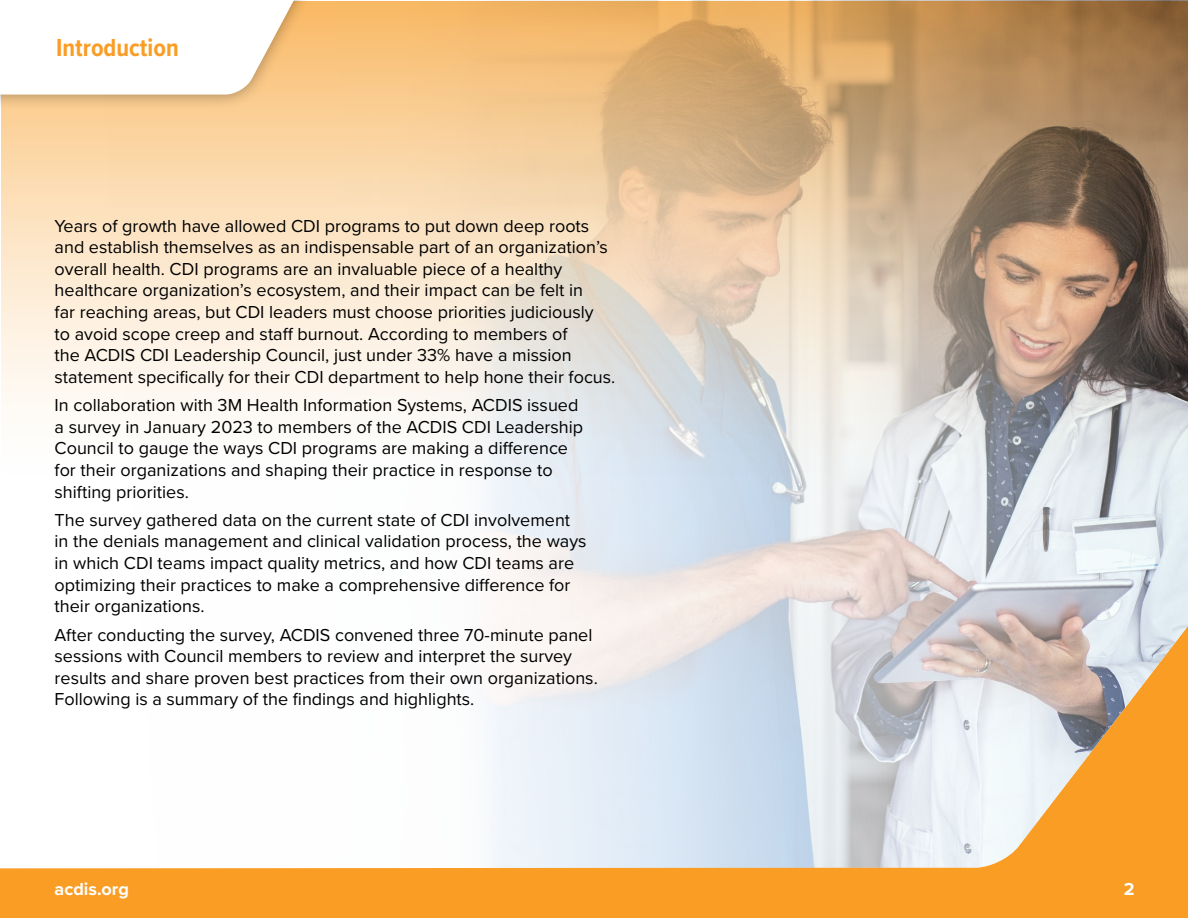
<style>
.page{position:relative;width:1188px;height:918px;background:#fff}
.page>*{position:absolute;margin:0;border:0;box-sizing:border-box;transform-origin:0 0}
.t1{font:700 25.5px "Proxima Nova Cond";color:#f99d25}
.t2{font:18px/21.6px "Proxima Nova";color:#000}
.t3{font:700 18px "Proxima Nova";color:#fff}
</style>
<div class="page">
<div style="left:0;top:576px;width:1188px;height:342px;background:#f99d25"></div>
<img style="left:0;top:0;width:1188px;height:868px">
<img style="left:1px;top:2px;width:1187px;height:484px">
<div style="left:0;top:0;width:315px;height:110px;background:#000;opacity:.35"></div>
<svg style="left:0;top:0;width:303px;height:95px"></svg>
<h1 class="t1" style="left:56px;top:29px;width:124px">Introduction</h1>
<p class="t2" style="left:55px;top:214px;width:562px">Years of growth have allowed CDI programs to put down deep roots and establish themselves as an indispensable part of an organization’s overall health. CDI programs are an invaluable piece of a healthy healthcare organization’s ecosystem, and their impact can be felt in<br>far reaching areas, but CDI leaders must choose priorities judiciously<br>to avoid scope creep and staff burnout. According to members of<br>the ACDIS CDI Leadership Council, just under 33% have a mission statement specifically for their CDI department to help hone their focus.</p>
<p class="t2" style="left:55px;top:394px;width:530px">In collaboration with 3M Health Information Systems, ACDIS issued a survey in January 2023 to members of the ACDIS CDI Leadership Council to gauge the ways CDI programs are making a difference for their organizations and shaping their practice in response to shifting priorities.</p>
<p class="t2" style="left:55px;top:508px;width:533px">The survey gathered data on the current state of CDI involvement in the denials management and clinical validation process, the ways in which CDI teams impact quality metrics, and how CDI teams are optimizing their practices to make a comprehensive difference for their organizations.</p>
<p class="t2" style="left:55px;top:623px;width:545px">After conducting the survey, ACDIS convened three 70-minute panel sessions with Council members to review and interpret the survey results and share proven best practices from their own organizations.<br>Following is a summary of the findings and highlights.</p>
<p class="t3" style="left:55px;top:876px;width:76px">acdis.org</p>
<p class="t3" style="left:1124px;top:876px;width:12px">2</p>
</div>
